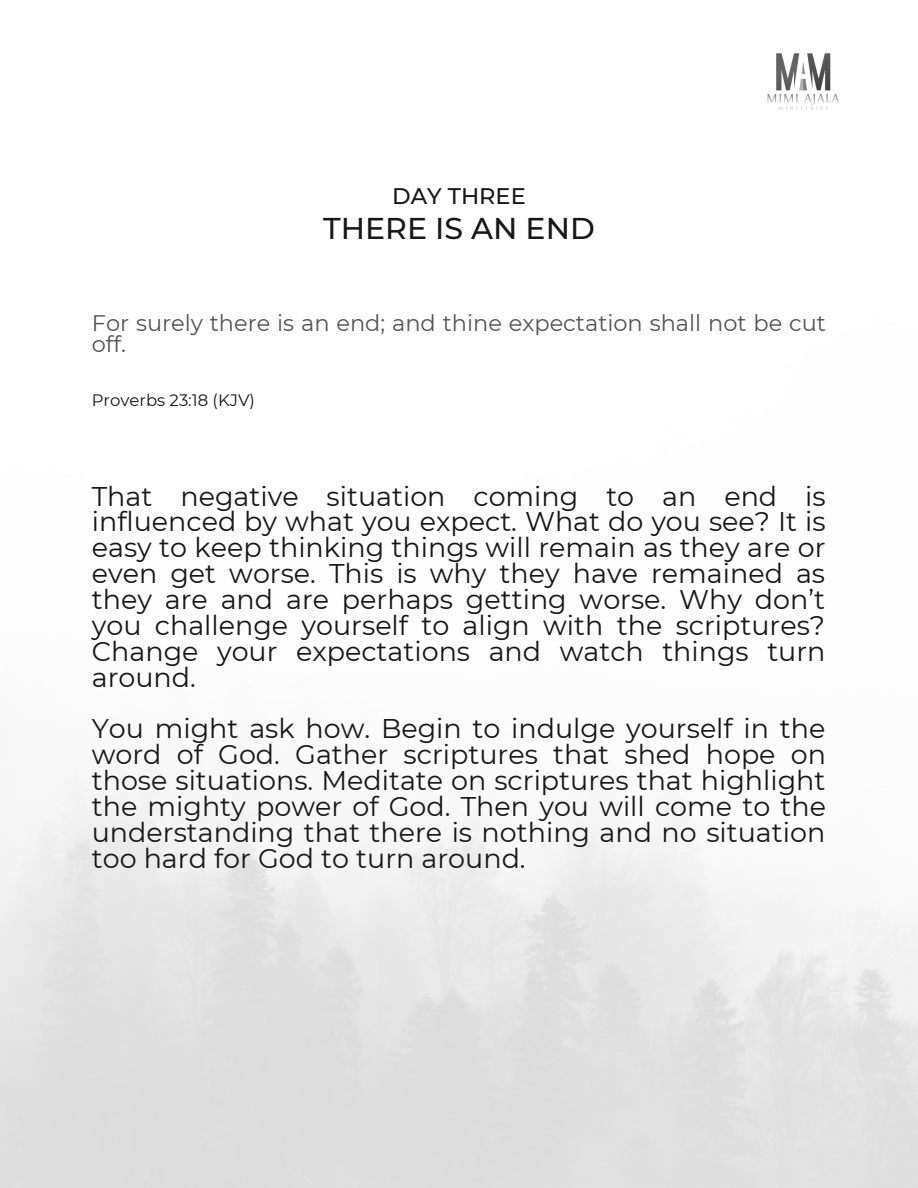
<style>
.page{position:relative;width:918px;height:1188px;background:#fff}
.page>*{position:absolute;margin:0;border:0;box-sizing:border-box;transform-origin:0 0}
.t1{font:500 30px "Montserrat";color:#171717}
.t2{font:27px/25.8px "Montserrat";color:#171717;text-align:justify}
.t3{font:22.5px/21.3px "Montserrat";color:#545454}
.t4{font:500 22.5px "Montserrat";color:#171717}
.t5{font:16.5px "Montserrat";color:#171717}
</style>
<div class="page">
<img style="left:767px;top:53px;width:72px;height:57px">
<p class="t4" style="left:392px;top:183px;width:135px">DAY THREE</p>
<p class="t1" style="left:323px;top:210px;width:273px">THERE IS AN END</p>
<p class="t3" style="left:92px;top:312px;width:736px">For surely there is an end; and thine expectation shall not be cut off.</p>
<p class="t5" style="left:92px;top:390px;width:165px">Proverbs 23:18 (KJV)</p>
<p class="t2" style="left:92px;top:483px;width:735px">That negative situation coming to an end is influenced by what you expect. What do you see? It is easy to keep thinking things will remain as they are or even get worse. This is why they have remained as they are and are perhaps getting worse. Why don’t you challenge yourself to align with the scriptures?<br>Change your expectations and watch things turn around.</p>
<p class="t2" style="left:92px;top:716px;width:736px">You might ask how. Begin to indulge yourself in the word of God. Gather scriptures that shed hope on those situations. Meditate on scriptures that highlight the mighty power of God. Then you will come to the understanding that there is nothing and no situation too hard for God to turn around.</p>
</div>
